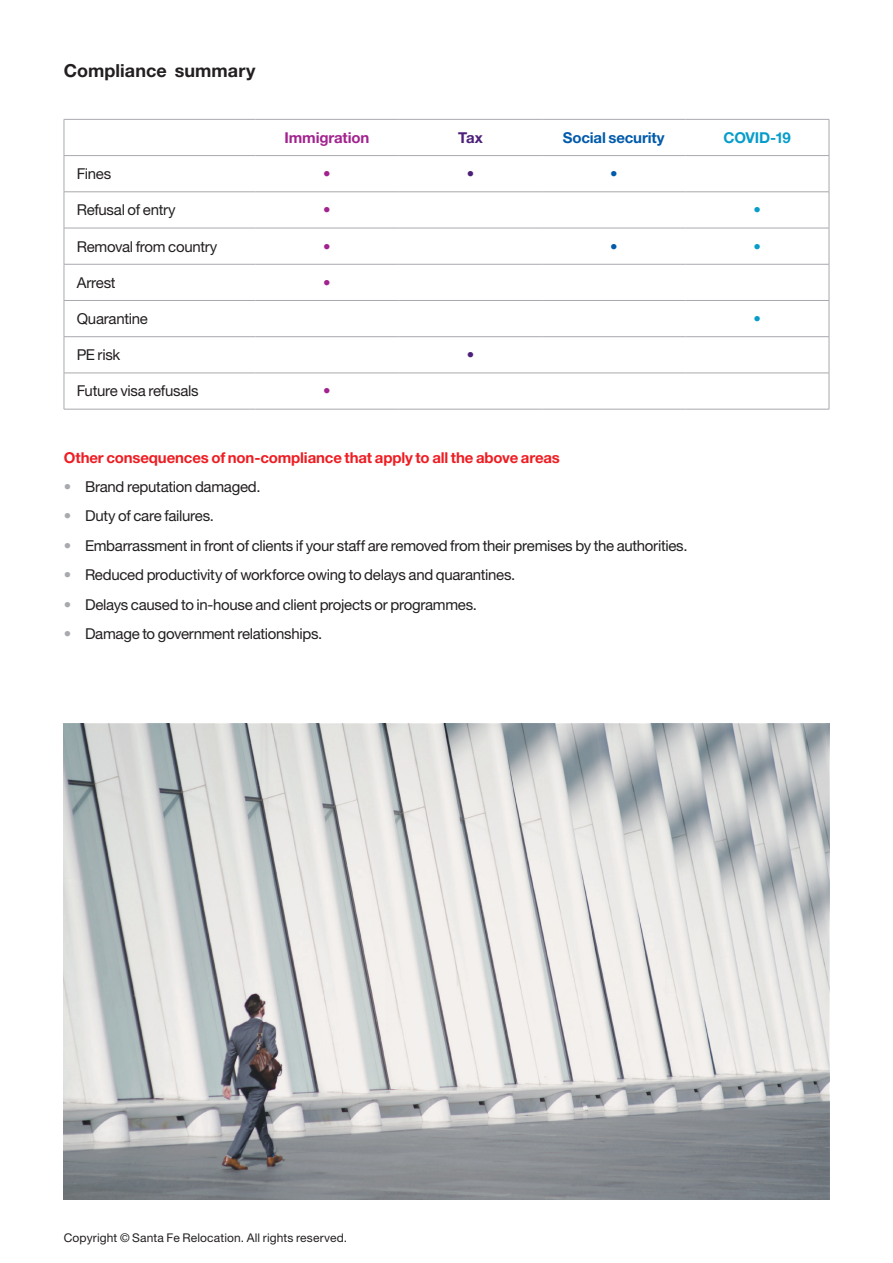
<style>
.page{position:relative;width:893px;height:1263px;background:#fff}
.page>*{position:absolute;margin:0;border:0;box-sizing:border-box;transform-origin:0 0}
.t1{font:700 18px "Helvetica Neue LT Pro";letter-spacing:.005em;color:#231f20}
.t2{font:15px "Helvetica Neue LT Pro";letter-spacing:-.02em;color:#231f20}
.t3{font:700 15px "Helvetica Neue LT Pro";letter-spacing:-.01em;color:#ee1d23}
.t4{font:700 15px "Helvetica Neue LT Pro";letter-spacing:-.01em;color:#015aaa}
.t5{font:700 15px "Helvetica Neue LT Pro";letter-spacing:-.01em;color:#a2238e}
.t6{font:700 15px "Helvetica Neue LT Pro";letter-spacing:-.02em;color:#079dca}
.t7{font:15px "Helvetica Neue LT Pro";color:#a2238e}
.t8{font:700 15px "Helvetica Neue LT Pro";color:#4c1f79}
.t9{font:15px "Helvetica Neue LT Pro";color:#079dca}
.t10{font:15px "Helvetica Neue LT Pro";color:#4c1f79}
.t11{font:15px "Helvetica Neue LT Pro";color:#015aaa}
.t12{font:12px "Helvetica Neue LT Pro";letter-spacing:.01em;color:#231f20}
.s1{font-weight:700;color:#a8a9ad}
</style>
<div class="page">
<hr style="left:64px;top:155px;width:191px;height:1px;background:#a8a9ad">
<hr style="left:255px;top:155px;width:144px;height:1px;background:#a8a9ad">
<hr style="left:399px;top:155px;width:143px;height:1px;background:#a8a9ad">
<hr style="left:542px;top:155px;width:144px;height:1px;background:#a8a9ad">
<hr style="left:686px;top:155px;width:143px;height:1px;background:#a8a9ad">
<hr style="left:64px;top:192px;width:191px;height:1px;background:#a8a9ad">
<hr style="left:255px;top:192px;width:144px;height:1px;background:#a8a9ad">
<hr style="left:399px;top:192px;width:143px;height:1px;background:#a8a9ad">
<hr style="left:542px;top:192px;width:144px;height:1px;background:#a8a9ad">
<hr style="left:686px;top:192px;width:143px;height:1px;background:#a8a9ad">
<hr style="left:64px;top:228px;width:191px;height:1px;background:#a8a9ad">
<hr style="left:255px;top:228px;width:144px;height:1px;background:#a8a9ad">
<hr style="left:399px;top:228px;width:143px;height:1px;background:#a8a9ad">
<hr style="left:542px;top:228px;width:144px;height:1px;background:#a8a9ad">
<hr style="left:686px;top:228px;width:143px;height:1px;background:#a8a9ad">
<hr style="left:64px;top:264px;width:191px;height:1px;background:#a8a9ad">
<hr style="left:255px;top:264px;width:144px;height:1px;background:#a8a9ad">
<hr style="left:399px;top:264px;width:143px;height:1px;background:#a8a9ad">
<hr style="left:542px;top:264px;width:144px;height:1px;background:#a8a9ad">
<hr style="left:686px;top:264px;width:143px;height:1px;background:#a8a9ad">
<hr style="left:64px;top:300px;width:191px;height:1px;background:#a8a9ad">
<hr style="left:255px;top:300px;width:144px;height:1px;background:#a8a9ad">
<hr style="left:399px;top:300px;width:143px;height:1px;background:#a8a9ad">
<hr style="left:542px;top:300px;width:144px;height:1px;background:#a8a9ad">
<hr style="left:686px;top:300px;width:143px;height:1px;background:#a8a9ad">
<hr style="left:64px;top:336px;width:191px;height:1px;background:#a8a9ad">
<hr style="left:255px;top:336px;width:144px;height:1px;background:#a8a9ad">
<hr style="left:399px;top:336px;width:143px;height:1px;background:#a8a9ad">
<hr style="left:542px;top:336px;width:144px;height:1px;background:#a8a9ad">
<hr style="left:686px;top:336px;width:143px;height:1px;background:#a8a9ad">
<hr style="left:64px;top:373px;width:191px;height:1px;background:#a8a9ad">
<hr style="left:255px;top:373px;width:144px;height:1px;background:#a8a9ad">
<hr style="left:399px;top:373px;width:143px;height:1px;background:#a8a9ad">
<hr style="left:542px;top:373px;width:144px;height:1px;background:#a8a9ad">
<hr style="left:686px;top:373px;width:143px;height:1px;background:#a8a9ad">
<hr style="left:64px;top:119px;width:191px;height:1px;background:#a8a9ad">
<hr style="left:64px;top:120px;width:1px;height:35px;background:#a8a9ad">
<hr style="left:255px;top:119px;width:144px;height:1px;background:#a8a9ad">
<hr style="left:399px;top:119px;width:143px;height:1px;background:#a8a9ad">
<hr style="left:542px;top:119px;width:144px;height:1px;background:#a8a9ad">
<hr style="left:686px;top:119px;width:143px;height:1px;background:#a8a9ad">
<hr style="left:829px;top:120px;width:1px;height:35px;background:#a8a9ad">
<hr style="left:64px;top:156px;width:1px;height:36px;background:#a8a9ad">
<hr style="left:829px;top:156px;width:1px;height:36px;background:#a8a9ad">
<hr style="left:64px;top:192px;width:1px;height:36px;background:#a8a9ad">
<hr style="left:829px;top:192px;width:1px;height:36px;background:#a8a9ad">
<hr style="left:64px;top:228px;width:1px;height:36px;background:#a8a9ad">
<hr style="left:829px;top:228px;width:1px;height:36px;background:#a8a9ad">
<hr style="left:64px;top:264px;width:1px;height:36px;background:#a8a9ad">
<hr style="left:829px;top:264px;width:1px;height:36px;background:#a8a9ad">
<hr style="left:64px;top:301px;width:1px;height:35px;background:#a8a9ad">
<hr style="left:829px;top:301px;width:1px;height:35px;background:#a8a9ad">
<hr style="left:64px;top:337px;width:1px;height:36px;background:#a8a9ad">
<hr style="left:829px;top:337px;width:1px;height:36px;background:#a8a9ad">
<hr style="left:64px;top:373px;width:1px;height:36px;background:#a8a9ad">
<hr style="left:829px;top:373px;width:1px;height:36px;background:#a8a9ad">
<hr style="left:64px;top:409px;width:191px;height:1px;background:#a8a9ad">
<hr style="left:255px;top:409px;width:144px;height:1px;background:#a8a9ad">
<hr style="left:399px;top:409px;width:143px;height:1px;background:#a8a9ad">
<hr style="left:542px;top:409px;width:144px;height:1px;background:#a8a9ad">
<hr style="left:686px;top:409px;width:143px;height:1px;background:#a8a9ad">
<svg style="left:64px;top:724px;width:765px;height:475px;background:#c6c8c8"></svg>
<p class="t1" style="left:64px;top:59px;width:193px">Compliance summary</p>
<p class="t5" style="left:285px;top:128px;width:86px">Immigration</p>
<p class="t8" style="left:458px;top:128px;width:26px">Tax</p>
<p class="t4" style="left:563px;top:128px;width:103px">Social security</p>
<p class="t6" style="left:724px;top:128px;width:69px">COVID-19</p>
<p class="t2" style="left:77px;top:164px;width:36px">Fines</p>
<p class="t7" style="left:323px;top:164px;width:9px">•</p>
<p class="t10" style="left:467px;top:164px;width:9px">•</p>
<p class="t11" style="left:610px;top:164px;width:9px">•</p>
<p class="t2" style="left:77px;top:201px;width:100px">Refusal of entry</p>
<p class="t7" style="left:323px;top:201px;width:9px">•</p>
<p class="t9" style="left:754px;top:201px;width:9px">•</p>
<p class="t2" style="left:77px;top:237px;width:142px">Removal from country</p>
<p class="t7" style="left:323px;top:237px;width:9px">•</p>
<p class="t11" style="left:610px;top:237px;width:9px">•</p>
<p class="t9" style="left:754px;top:237px;width:9px">•</p>
<p class="t2" style="left:77px;top:273px;width:40px">Arrest</p>
<p class="t7" style="left:323px;top:273px;width:9px">•</p>
<p class="t2" style="left:77px;top:309px;width:72px">Quarantine</p>
<p class="t9" style="left:754px;top:309px;width:9px">•</p>
<p class="t2" style="left:77px;top:346px;width:45px">PE risk</p>
<p class="t10" style="left:467px;top:346px;width:9px">•</p>
<p class="t2" style="left:77px;top:382px;width:123px">Future visa refusals</p>
<p class="t7" style="left:323px;top:382px;width:9px">•</p>
<p class="t3" style="left:64px;top:448px;width:498px">Other consequences of non-compliance that apply to all the above areas</p>
<p class="t2" style="left:64px;top:477px;width:198px"><span class="s1">•</span> Brand reputation damaged.</p>
<p class="t2" style="left:64px;top:507px;width:152px"><span class="s1">•</span> Duty of care failures.</p>
<p class="t2" style="left:64px;top:536px;width:625px"><span class="s1">•</span> Embarrassment in front of clients if your staff are removed from their premises by the authorities.</p>
<p class="t2" style="left:64px;top:566px;width:453px"><span class="s1">•</span> Reduced productivity of workforce owing to delays and quarantines.</p>
<p class="t2" style="left:64px;top:595px;width:415px"><span class="s1">•</span> Delays caused to in-house and client projects or programmes.</p>
<p class="t2" style="left:64px;top:624px;width:260px"><span class="s1">•</span> Damage to government relationships.</p>
<p class="t12" style="left:64px;top:1230px;width:285px">Copyright © Santa Fe Relocation. All rights reserved.</p>
</div>
